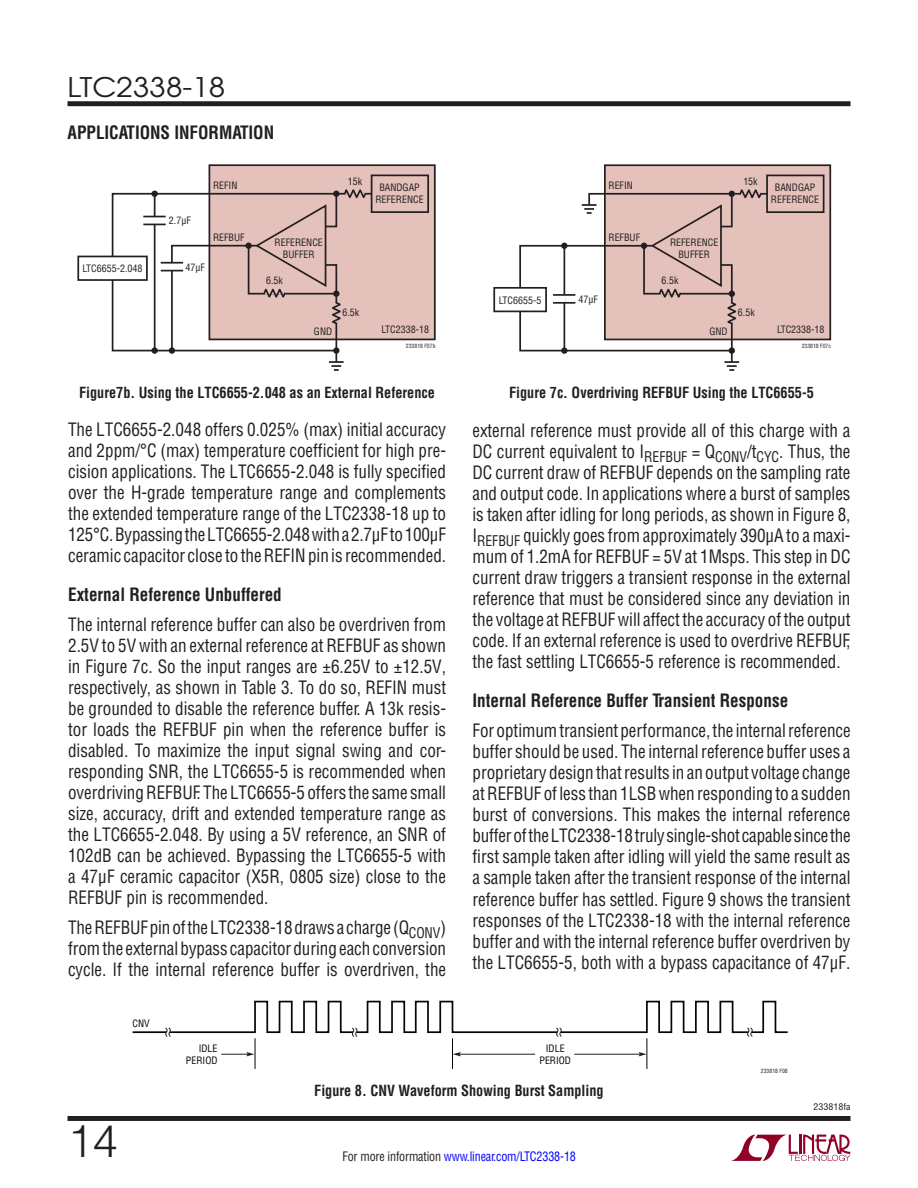
<style>
.page{position:relative;width:918px;height:1188px;background:#fff}
.page>*{position:absolute;margin:0;border:0;box-sizing:border-box;transform-origin:0 0}
.t1{font:300 45px "Helvetica";color:#231f20}
.t2{font:27px "Avant Garde";color:#231f20;scale:1.1 1}
.t3{font:18px/21px "Linear Helv Cond";color:#231f20;text-align:justify;scale:.95 1}
.t4{font:700 18px "Linear Helv Cond";color:#231f20;scale:.95 1}
.t5{font:700 15px "Linear Helv Cond";color:#231f20;scale:.95 1}
.t6{font:12.75px "Linear Helv Cond";letter-spacing:-.01em;color:#00f;scale:.95 1}
.t7{font:10.05px/12px "Linear Helv Cond";color:#231f20;text-align:center}
.t8{font:10.05px/12px "Linear Helv Cond";color:#050504;text-align:right}
.t9{font:9px "Linear Helv Cond";color:#231f20;scale:1.1 1}
.t10{font:5.7px "Linear Helv Cond";color:#231f20}
.s1{color:#231f20}
</style>
<div class="page">
<svg style="left:731px;top:1135px;width:119px;height:26px"></svg>
<div style="left:68px;top:101px;width:782px;height:5px;background:#231f20"></div>
<div style="left:68px;top:1116px;width:782px;height:5px;background:#231f20"></div>
<div style="left:209px;top:165px;width:226px;height:174px;background:#e5c1bc"></div>
<div style="left:209px;top:164px;width:227px;height:176px;border:2px solid #231f20"></div>
<div style="left:371px;top:175px;width:58px;height:38px;border:2px solid #231f20"></div>
<div style="left:77px;top:256px;width:71px;height:25px;border:2px solid #231f20"></div>
<svg style="left:111px;top:186px;width:262px;height:185px"></svg>
<div style="left:605px;top:165px;width:225px;height:174px;background:#e5c1bc"></div>
<div style="left:604px;top:164px;width:227px;height:176px;border:2px solid #231f20"></div>
<div style="left:766px;top:175px;width:58px;height:38px;border:2px solid #231f20"></div>
<div style="left:493px;top:287px;width:54px;height:25px;border:2px solid #231f20"></div>
<svg style="left:518px;top:186px;width:251px;height:185px"></svg>
<hr style="left:255px;top:1038px;width:1px;height:31px;background:#050504">
<hr style="left:452px;top:1038px;width:1px;height:31px;background:#050504">
<hr style="left:647px;top:1038px;width:1px;height:31px;background:#050504">
<svg style="left:133px;top:1001px;width:655px;height:36px"></svg>
<svg style="left:221px;top:1052px;width:33px;height:4px"></svg>
<hr style="left:460px;top:1054px;width:75px;height:1px;background:#231f20">
<svg style="left:453px;top:1052px;width:8px;height:4px"></svg>
<hr style="left:574px;top:1054px;width:66px;height:1px;background:#231f20">
<svg style="left:639px;top:1052px;width:8px;height:4px"></svg>
<h2 class="t2" style="left:68px;top:70px;width:145px">LTC2338-18</h2>
<p class="t4" style="left:68px;top:121px;width:219px">APPLICATIONS INFORMATION</p>
<p class="t7" style="left:83px;top:263px;width:61px">LTC6655-2.048</p>
<p class="t7" style="left:213px;top:180px;width:26px">REFIN</p>
<p class="t7" style="left:169px;top:215px;width:23px">2.7µF</p>
<p class="t7" style="left:186px;top:261px;width:21px">47µF</p>
<p class="t7" style="left:213px;top:232px;width:33px">REFBUF</p>
<p class="t7" style="left:275px;top:236px;width:50px">REFERENCE<br>BUFFER</p>
<p class="t7" style="left:266px;top:274px;width:18px">6.5k</p>
<p class="t7" style="left:348px;top:175px;width:16px">15k</p>
<p class="t7" style="left:375px;top:182px;width:50px">BANDGAP<br>REFERENCE</p>
<p class="t7" style="left:342px;top:306px;width:18px">6.5k</p>
<p class="t7" style="left:499px;top:294px;width:44px">LTC6655-5</p>
<p class="t7" style="left:609px;top:180px;width:26px">REFIN</p>
<p class="t7" style="left:609px;top:232px;width:33px">REFBUF</p>
<p class="t7" style="left:579px;top:293px;width:21px">47µF</p>
<p class="t7" style="left:670px;top:236px;width:50px">REFERENCE<br>BUFFER</p>
<p class="t7" style="left:662px;top:274px;width:18px">6.5k</p>
<p class="t7" style="left:743px;top:175px;width:16px">15k</p>
<p class="t7" style="left:771px;top:182px;width:50px">BANDGAP<br>REFERENCE</p>
<p class="t7" style="left:738px;top:307px;width:18px">6.5k</p>
<p class="t7" style="left:382px;top:324px;width:49px">LTC2338-18</p>
<p class="t7" style="left:314px;top:326px;width:20px">GND</p>
<p class="t7" style="left:709px;top:326px;width:20px">GND</p>
<p class="t7" style="left:777px;top:324px;width:49px">LTC2338-18</p>
<p class="t10" style="left:406px;top:342px;width:31px">233818 F07b</p>
<p class="t10" style="left:802px;top:342px;width:31px">233818 F07c</p>
<p class="t5" style="left:79px;top:383px;width:376px">Figure7b. Using the LTC6655-2.048 as an External Reference</p>
<p class="t5" style="left:509px;top:383px;width:322px">Figure 7c. Overdriving REFBUF Using the LTC6655-5</p>
<p class="t3" style="left:68px;top:419px;width:399px">The LTC6655-2.048 offers 0.025% (max) initial accuracy and 2ppm/°C (max) temperature coefficient for high pre&shy;cision applications. The LTC6655-2.048 is fully specified over the H-grade temperature range and complements the extended temperature range of the LTC2338-18 up to 125°C. Bypassing the LTC6655-2.048 with a 2.7μF to 100μF ceramic capacitor close to the REFIN pin is recommended.</p>
<p class="t4" style="left:68px;top:583px;width:226px">External Reference Unbuffered</p>
<p class="t3" style="left:68px;top:614px;width:399px">The internal reference buffer can also be overdriven from 2.5V to 5V with an external reference at REFBUF as shown in Figure 7c. So the input ranges are ±6.25V to ±12.5V, respectively, as shown in Table 3. To do so, REFIN must be grounded to disable the reference buffer. A 13k resis&shy;tor loads the REFBUF pin when the reference buffer is disabled. To maximize the input signal swing and cor&shy;responding SNR, the LTC6655-5 is recommended when overdriving REFBUF. The LTC6655-5 offers the same small size, accuracy, drift and extended temperature range as the LTC6655-2.048. By using a 5V reference, an SNR of 102dB can be achieved. Bypassing the LTC6655-5 with a 47μF ceramic capacitor (X5R, 0805 size) close to the REFBUF pin is recommended.</p>
<p class="t3" style="left:68px;top:917px;width:399px">The REFBUF pin of the LTC2338-18 draws a charge (Q<sub>CONV</sub>) from the external bypass capacitor during each conversion cycle. If the internal reference buffer is overdriven, the</p>
<p class="t8" style="left:133px;top:1018px;width:19px">CNV</p>
<p class="t3" style="left:472px;top:420px;width:399px">external reference must provide all of this charge with a DC current equivalent to I<sub>REFBUF</sub> = Q<sub>CONV</sub>/t<sub>CYC</sub>. Thus, the DC current draw of REFBUF depends on the sampling rate and output code. In applications where a burst of samples is taken after idling for long periods, as shown in Figure 8, I<sub>REFBUF</sub> quickly goes from approximately 390µA to a maxi&shy;mum of 1.2mA for REFBUF = 5V at 1Msps. This step in DC current draw triggers a transient response in the external reference that must be considered since any deviation in the voltage at REFBUF will affect the accuracy of the output code. If an external reference is used to overdrive REFBUF, the fast settling LTC6655-5 reference is recommended.</p>
<p class="t4" style="left:473px;top:690px;width:334px">Internal Reference Buffer Transient Response</p>
<p class="t3" style="left:473px;top:720px;width:400px">For optimum transient performance, the internal reference buffer should be used. The internal reference buffer uses a proprietary design that results in an output voltage change at REFBUF of less than 1LSB when responding to a sudden burst of conversions. This makes the internal reference buffer of the LTC2338-18 truly single-shot capable since the first sample taken after idling will yield the same result as a sample taken after the transient response of the internal reference buffer has settled. Figure 9 shows the transient responses of the LTC2338-18 with the internal reference buffer and with the internal reference buffer overdriven by the LTC6655-5, both with a bypass capacitance of 47μF.</p>
<h1 class="t1" style="left:68px;top:1113px;width:52px">14</h1>
<p class="t8" style="left:186px;top:1042px;width:33px">IDLE<br>PERIOD</p>
<p class="t8" style="left:539px;top:1042px;width:33px;text-align:center">IDLE<br>PERIOD</p>
<p class="t5" style="left:314px;top:1081px;width:306px">Figure 8. CNV Waveform Showing Burst Sampling</p>
<p class="t6" style="left:343px;top:1148px;width:247px"><span class="s1">For more information</span> www.linear.com/LTC2338-18</p>
<p class="t10" style="left:761px;top:1068px;width:28px">233818 F08</p>
<p class="t9" style="left:814px;top:1102px;width:35px">233818fa</p>
</div>
